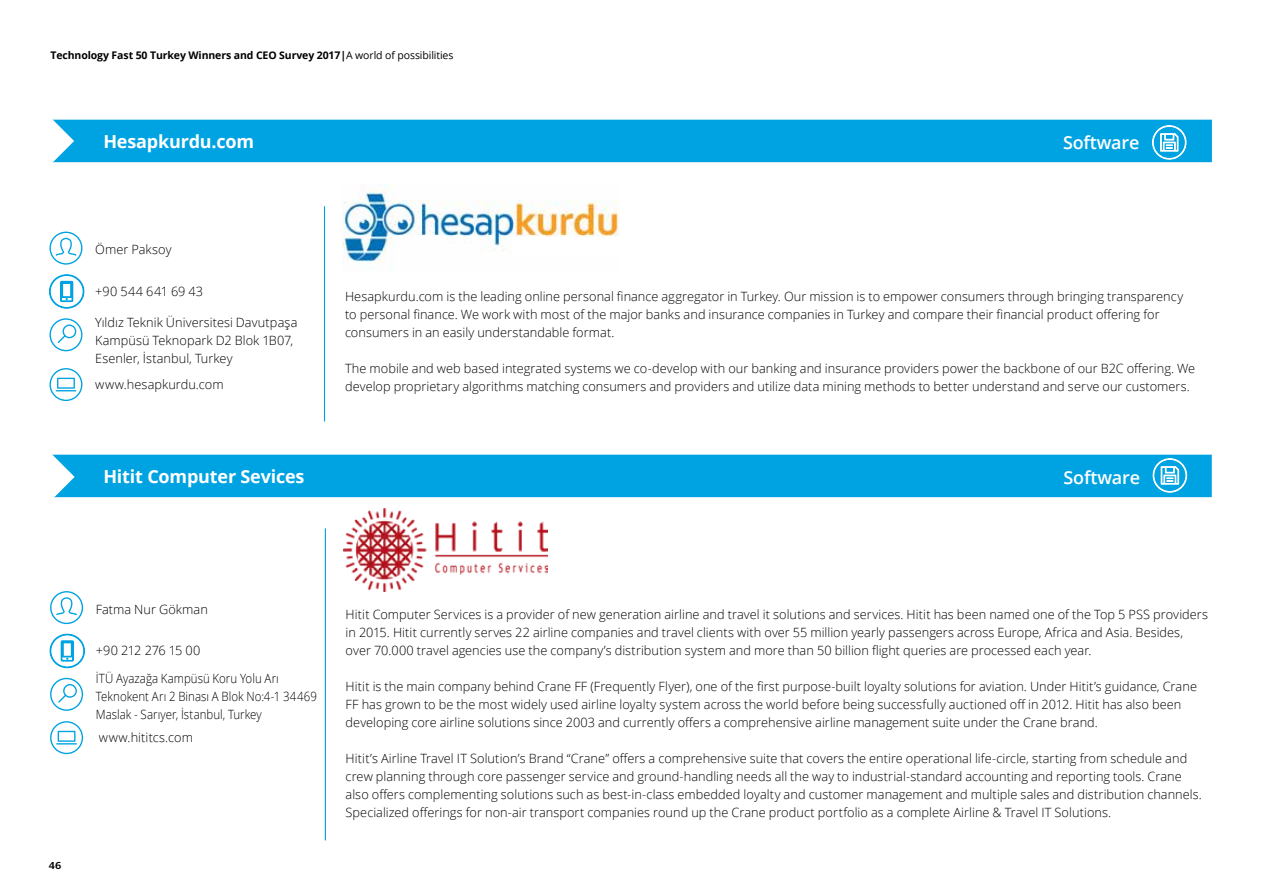
<style>
.page{position:relative;width:1263px;height:893px;background:#fff}
.page>*{position:absolute;margin:0;border:0;box-sizing:border-box;transform-origin:0 0}
.t1{font:700 18px "Open Sans";letter-spacing:-.01em;color:#fff}
.t2{font:600 18px "Open Sans";letter-spacing:-.01em;color:#fff}
.t3{font:300 12.75px/18px "Open Sans";letter-spacing:.005em;color:#000}
.t4{font:300 12.75px/18px "Open Sans";letter-spacing:.005em;color:#000;scale:.9 1}
.t5{font:300 12.75px "Open Sans";letter-spacing:-.025em;color:#000}
.t6{font:700 10.5px "Open Sans";letter-spacing:-.01em;color:#000}
.t7{font:700 10.5px "Frutiger Next Pro";color:#000}
.s1{font-weight:400}
</style>
<div class="page">
<hr style="left:324px;top:206px;width:1px;height:216px;background:#009ee3">
<hr style="left:325px;top:528px;width:1px;height:312px;background:#009ee3">
<svg style="left:49px;top:232px;width:33px;height:33px"></svg>
<svg style="left:49px;top:274px;width:35px;height:35px"></svg>
<svg style="left:49px;top:318px;width:33px;height:33px"></svg>
<svg style="left:49px;top:368px;width:33px;height:33px"></svg>
<div style="left:49px;top:120px;width:1163px;height:42px;background:#00a3e2"></div>
<div style="left:49px;top:455px;width:1163px;height:42px;background:#00a3e2"></div>
<svg style="left:49px;top:119px;width:25px;height:44px"></svg>
<svg style="left:49px;top:454px;width:26px;height:44px"></svg>
<svg style="left:50px;top:591px;width:33px;height:33px"></svg>
<svg style="left:50px;top:634px;width:35px;height:34px"></svg>
<svg style="left:50px;top:678px;width:33px;height:33px"></svg>
<svg style="left:50px;top:721px;width:33px;height:33px"></svg>
<svg style="left:1152px;top:125px;width:35px;height:35px"></svg>
<svg style="left:1152px;top:458px;width:35px;height:35px"></svg>
<img style="left:342px;top:185px;width:277px;height:83px">
<div style="left:512px;top:237px;width:114px;height:17px;background:#fff"></div>
<img style="left:343px;top:509px;width:204px;height:82px">
<p class="t6" style="left:50px;top:48px;width:404px">Technology Fast 50 Turkey Winners and CEO Survey 2017|<span class="s1">A world of possibilities</span></p>
<h1 class="t1" style="left:103px;top:129px;width:152px">Hesapkurdu.com</h1>
<p class="t3" style="left:95px;top:240px;width:78px">Ömer Paksoy</p>
<h1 class="t2" style="left:1063px;top:130px;width:78px">Software</h1>
<p class="t3" style="left:95px;top:282px;width:109px">+90 544 641 69 43</p>
<p class="t3" style="left:95px;top:313px;width:204px">Yıldız Teknik Üniversitesi Davutpaşa<br>Kampüsü Teknopark D2 Blok 1B07,<br>Esenler, İstanbul, Turkey</p>
<p class="t3" style="left:95px;top:375px;width:130px">www.hesapkurdu.com</p>
<p class="t3" style="left:345px;top:287px;width:840px">Hesapkurdu.com is the leading online personal finance aggregator in Turkey. Our mission is to empower consumers through bringing transparency to personal finance. We work with most of the major banks and insurance companies in Turkey and compare their financial product offering for consumers in an easily understandable format.</p>
<p class="t3" style="left:345px;top:359px;width:852px">The mobile and web based integrated systems we co-develop with our banking and insurance providers power the backbone of our B2C offering. We develop proprietary algorithms matching consumers and providers and utilize data mining methods to better understand and serve our customers.</p>
<h1 class="t1" style="left:103px;top:464px;width:203px">Hitit Computer Sevices</h1>
<h1 class="t2" style="left:1063px;top:465px;width:78px">Software</h1>
<p class="t7" style="left:49px;top:859px;width:14px">46</p>
<p class="t3" style="left:96px;top:600px;width:114px">Fatma Nur Gökman</p>
<p class="t5" style="left:96px;top:642px;width:106px">+90 212 276 15 00</p>
<p class="t4" style="left:96px;top:669px;width:247px">İTÜ Ayazağa Kampüsü Koru Yolu Arı<br>Teknokent Arı 2 Binası A Blok No:4-1 34469<br>Maslak - Sarıyer, İstanbul, Turkey</p>
<p class="t3" style="left:99px;top:728px;width:95px">www.hititcs.com</p>
<p class="t3" style="left:346px;top:605px;width:864px">Hitit Computer Services is a provider of new generation airline and travel it solutions and services. Hitit has been named one of the Top 5 PSS providers in 2015. Hitit currently serves 22 airline companies and travel clients with over 55 million yearly passengers across Europe, Africa and Asia. Besides, over 70.000 travel agencies use the company’s distribution system and more than 50 billion flight queries are processed each year.</p>
<p class="t3" style="left:346px;top:677px;width:853px">Hitit is the main company behind Crane FF (Frequently Flyer), one of the first purpose-built loyalty solutions for aviation. Under Hitit’s guidance, Crane<br>FF has grown to be the most widely used airline loyalty system across the world before being successfully auctioned off in 2012. Hitit has also been developing core airline solutions since 2003 and currently offers a comprehensive airline management suite under the Crane brand.</p>
<p class="t3" style="left:346px;top:749px;width:858px">Hitit’s Airline Travel IT Solution’s Brand “Crane” offers a comprehensive suite that covers the entire operational life-circle, starting from schedule and crew planning through core passenger service and ground-handling needs all the way to industrial-standard accounting and reporting tools. Crane also offers complementing solutions such as best-in-class embedded loyalty and customer management and multiple sales and distribution channels.<br>Specialized offerings for non-air transport companies round up the Crane product portfolio as a complete Airline &amp; Travel IT Solutions.</p>
</div>
